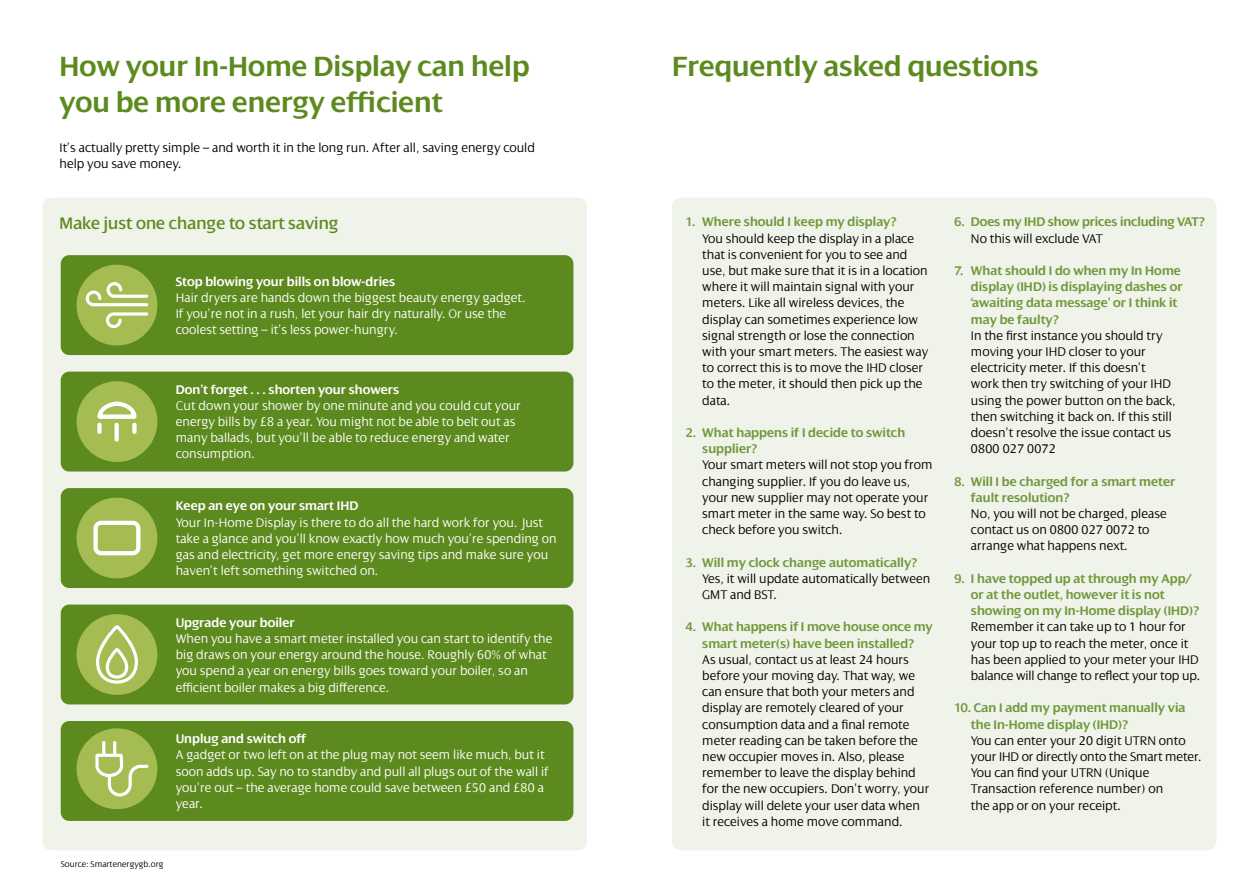
<style>
.page{position:relative;width:1259px;height:893px;background:#fff}
.page>*{position:absolute;margin:0;border:0;box-sizing:border-box;transform-origin:0 0}
.t1{font:600 30px/36px "Dialog LT Pro";color:#5d8a1e}
.t2{font:18px "Dialog LT Pro";color:#5d8a1e}
.t3{font:300 13.5px/16.2px "Dialog LT Pro";color:#000}
.t4{font:300 13.5px/16.2px "Dialog LT Pro";color:#fff}
.t5{font:600 13.5px/16.2px "Dialog LT Pro";color:#71983c}
.t6{font:600 13.5px "Dialog LT Pro";color:#fff}
.t7{font:300 9px "Dialog LT Pro";color:#000}
</style>
<div class="page">
<div style="left:672px;top:198px;width:544px;height:652px;background:#eff3e9;border-radius:9px"></div>
<div style="left:43px;top:198px;width:544px;height:652px;background:#eff3e9;border-radius:9px"></div>
<div style="left:61px;top:255px;width:512px;height:100px;background:#5d8a1e;border-radius:9px"></div>
<div style="left:61px;top:372px;width:512px;height:99px;background:#5d8a1e;border-radius:9px"></div>
<div style="left:61px;top:488px;width:512px;height:100px;background:#5d8a1e;border-radius:9px"></div>
<div style="left:61px;top:604px;width:512px;height:100px;background:#5d8a1e;border-radius:9px"></div>
<div style="left:61px;top:721px;width:512px;height:100px;background:#5d8a1e;border-radius:9px"></div>
<div style="left:77px;top:265px;width:80px;height:80px;background:#a4bc51;border-radius:50%"></div>
<svg style="left:86px;top:282px;width:62px;height:24px"></svg>
<svg style="left:106px;top:312px;width:42px;height:16px"></svg>
<div style="left:77px;top:381px;width:80px;height:81px;background:#a4bc51;border-radius:50%"></div>
<div style="left:97px;top:423px;width:5px;height:11px;background:#fff;border-radius:2px"></div>
<div style="left:132px;top:423px;width:5px;height:11px;background:#fff;border-radius:2px"></div>
<div style="left:114px;top:423px;width:5px;height:19px;background:#fff;border-radius:2px"></div>
<svg style="left:97px;top:402px;width:39px;height:17px"></svg>
<div style="left:77px;top:498px;width:80px;height:80px;background:#a4bc51;border-radius:50%"></div>
<svg style="left:93px;top:521px;width:47px;height:34px"></svg>
<div style="left:77px;top:614px;width:80px;height:81px;background:#a4bc51;border-radius:50%"></div>
<svg style="left:96px;top:625px;width:42px;height:59px"></svg>
<div style="left:77px;top:728px;width:80px;height:81px;background:#a4bc51;border-radius:50%"></div>
<svg style="left:95px;top:741px;width:53px;height:55px"></svg>
<h1 class="t1" style="left:60px;top:49px;width:471px">How your In-Home Display can help you be more energy efficient</h1>
<p class="t3" style="left:60px;top:139px;width:477px">It’s actually pretty simple – and worth it in the long run. After all, saving energy could help you save money.</p>
<h2 class="t2" style="left:60px;top:214px;width:281px">Make just one change to start saving</h2>
<p class="t6" style="left:176px;top:274px;width:221px">Stop blowing your bills on blow-dries</p>
<p class="t4" style="left:176px;top:289px;width:351px">Hair dryers are hands down the biggest beauty energy gadget.<br>If you’re not in a rush, let your hair dry naturally. Or use the coolest setting – it’s less power-hungry.</p>
<p class="t6" style="left:176px;top:382px;width:225px">Don’t forget . . . shorten your showers</p>
<p class="t4" style="left:176px;top:397px;width:347px">Cut down your shower by one minute and you could cut your energy bills by £8 a year. You might not be able to belt out as many ballads, but you’ll be able to reduce energy and water consumption.</p>
<p class="t6" style="left:176px;top:499px;width:184px">Keep an eye on your smart IHD</p>
<p class="t4" style="left:176px;top:514px;width:382px">Your In-Home Display is there to do all the hard work for you. Just take a glance and you’ll know exactly how much you’re spending on gas and electricity, get more energy saving tips and make sure you haven’t left something switched on.</p>
<p class="t6" style="left:176px;top:615px;width:120px">Upgrade your boiler</p>
<p class="t4" style="left:176px;top:631px;width:378px">When you have a smart meter installed you can start to identify the big draws on your energy around the house. Roughly 60% of what you spend a year on energy bills goes toward your boiler, so an efficient boiler makes a big difference.</p>
<p class="t6" style="left:176px;top:732px;width:132px">Unplug and switch off</p>
<p class="t4" style="left:176px;top:747px;width:374px">A gadget or two left on at the plug may not seem like much, but it soon adds up. Say no to standby and pull all plugs out of the wall if you’re out – the average home could save between £50 and £80 a year.</p>
<p class="t7" style="left:61px;top:860px;width:104px">Source: Smartenergygb.org</p>
<h1 class="t1" style="left:672px;top:49px;width:368px">Frequently asked questions</h1>
<p class="t5" style="left:686px;top:214px;width:212px">1. Where should I keep my display?</p>
<p class="t3" style="left:702px;top:230px;width:227px">You should keep the display in a place that is convenient for you to see and use, but make sure that it is in a location where it will maintain signal with your meters. Like all wireless devices, the display can sometimes experience low signal strength or lose the connection with your smart meters. The easiest way to correct this is to move the IHD closer to the meter, it should then pick up the data.</p>
<p class="t5" style="left:702px;top:425px;width:204px;text-indent:-16px">2. What happens if I decide to switch supplier?</p>
<p class="t3" style="left:702px;top:457px;width:232px">Your smart meters will not stop you from changing supplier. If you do leave us, your new supplier may not operate your smart meter in the same way. So best to check before you switch.</p>
<p class="t5" style="left:686px;top:554px;width:233px">3. Will my clock change automatically?</p>
<p class="t3" style="left:702px;top:570px;width:230px">Yes, it will update automatically between<br>GMT and BST.</p>
<p class="t5" style="left:686px;top:619px;width:248px;text-align:center">4. What happens if I move house once my smart meter(s) have been installed?</p>
<p class="t3" style="left:702px;top:651px;width:229px">As usual, contact us at least 24 hours before your moving day. That way, we can ensure that both your meters and display are remotely cleared of your consumption data and a final remote meter reading can be taken before the new occupier moves in. Also, please remember to leave the display behind for the new occupiers. Don’t worry, your display will delete your user data when it receives a home move command.</p>
<p class="t5" style="left:954px;top:214px;width:252px">6. Does my IHD show prices including VAT?</p>
<p class="t3" style="left:971px;top:230px;width:133px">No this will exclude VAT</p>
<p class="t5" style="left:971px;top:263px;width:213px;text-indent:-16px">7. What should I do when my In Home display (IHD) is displaying dashes or ‘awaiting data message’ or I think it may be faulty?</p>
<p class="t3" style="left:971px;top:327px;width:206px">In the first instance you should try moving your IHD closer to your electricity meter. If this doesn’t work then try switching of your IHD using the power button on the back, then switching it back on. If this still doesn’t resolve the issue contact us<br>0800 027 0072</p>
<p class="t5" style="left:971px;top:473px;width:206px;text-indent:-16px">8. Will I be charged for a smart meter fault resolution?</p>
<p class="t3" style="left:971px;top:506px;width:197px">No, you will not be charged, please contact us on 0800 027 0072 to arrange what happens next.</p>
<p class="t5" style="left:971px;top:570px;width:230px;text-indent:-16px">9. I have topped up at through my App/ or at the outlet, however it is not showing on my In-Home display (IHD)?</p>
<p class="t3" style="left:971px;top:619px;width:231px">Remember it can take up to 1 hour for your top up to reach the meter, once it has been applied to your meter your IHD balance will change to reflect your top up.</p>
<p class="t5" style="left:971px;top:700px;width:216px;text-indent:-16px">10. Can I add my payment manually via the In-Home display (IHD)?</p>
<p class="t3" style="left:971px;top:732px;width:232px">You can enter your 20 digit UTRN onto your IHD or directly onto the Smart meter.<br>You can find your UTRN (Unique Transaction reference number) on<br>the app or on your receipt.</p>
</div>
